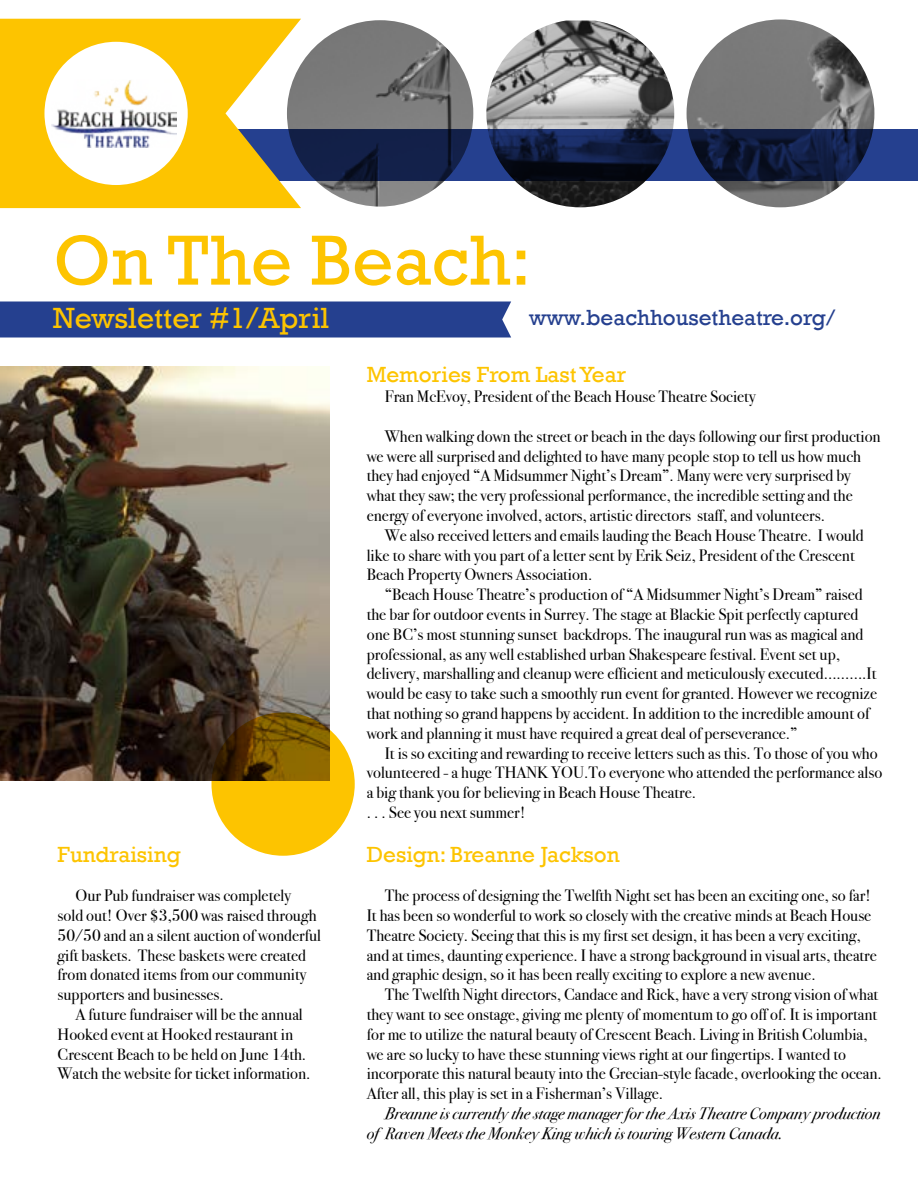
<style>
.page{position:relative;width:918px;height:1188px;background:#fff}
.page>*{position:absolute;margin:0;border:0;box-sizing:border-box;transform-origin:0 0}
.t1{font:72px "Rockwell";color:#fdc400}
.t2{font:30px "Rockwell";color:#fdc400}
.t3{font:22.5px "Rockwell";color:#fdc400}
.t4{font:22.5px "Rockwell";color:#25408f}
.t5{font:16.5px/19.8px "Bodoni Svty Two ITCTT Book";color:#000}
.t6{font:16.5px/19.8px "Bodoni Svty Two ITCTT Book Ita";color:#000}
</style>
<div class="page">
<div style="left:0;top:302px;width:511px;height:36px;background:#25408f"></div>
<img style="left:0;top:367px;width:329px;height:414px">
<img style="left:486px;top:21px;width:188px;height:186px">
<img style="left:687px;top:19px;width:187px;height:188px;border-radius:94px">
<img style="left:287px;top:20px;width:186px;height:187px;border-radius:93px">
<svg style="left:301px;top:129px;width:617px;height:51px;background:#14224e"></svg>
<svg style="left:0;top:19px;width:301px;height:189px;background:#efc123"></svg>
<div style="left:44px;top:42px;width:144px;height:143px;background:#fff;border-radius:50%"></div>
<img style="left:51px;top:79px;width:126px;height:69px">
<svg style="left:212px;top:712px;width:143px;height:144px;background:#bf9101"></svg>
<h1 class="t1" style="left:53px;top:219px;width:480px">On The Beach:</h1>
<h2 class="t2" style="left:53px;top:301px;width:278px">Newsletter #1/April</h2>
<h3 class="t3" style="left:367px;top:362px;width:261px">Memories From Last Year</h3>
<p class="t5" style="left:385px;top:385px;width:372px">Fran McEvoy, President of the Beach House Theatre Society</p>
<p class="t5" style="left:367px;top:425px;width:515px;text-indent:18px">When walking down the street or beach in the days following our first production we were all surprised and delighted to have many people stop to tell us how much they had enjoyed “A Midsummer Night’s Dream”. Many were very surprised by what they saw; the very professional performance, the incredible setting and the energy of everyone involved, actors, artistic directors staff, and volunteers.</p>
<p class="t5" style="left:367px;top:524px;width:499px;text-indent:18px">We also received letters and emails lauding the Beach House Theatre. I would like to share with you part of a letter sent by Erik Seiz, President of the Crescent<br>Beach Property Owners Association.</p>
<p class="t5" style="left:367px;top:583px;width:512px;text-indent:18px">“Beach House Theatre’s production of “A Midsummer Night’s Dream” raised the bar for outdoor events in Surrey. The stage at Blackie Spit perfectly captured one BC’s most stunning sunset backdrops. The inaugural run was as magical and professional, as any well established urban Shakespeare festival. Event set up, delivery, marshalling and cleanup were efficient and meticulously executed..........It would be easy to take such a smoothly run event for granted. However we recognize that nothing so grand happens by accident. In addition to the incredible amount of work and planning it must have required a great deal of perseverance.”</p>
<p class="t5" style="left:367px;top:741px;width:517px;text-indent:18px">It is so exciting and rewarding to receive letters such as this. To those of you who volunteered - a huge THANK YOU.To everyone who attended the performance also a big thank you for believing in Beach House Theatre.<br>. . . See you next summer!</p>
<h3 class="t3" style="left:58px;top:841px;width:125px">Fundraising</h3>
<p class="t5" style="left:58px;top:884px;width:265px;text-indent:18px">Our Pub fundraiser was completely<br>sold out! Over $3,500 was raised through 50/50 and an a silent auction of wonderful gift baskets. These baskets were created from donated items from our community supporters and businesses.</p>
<p class="t5" style="left:58px;top:1003px;width:254px;text-indent:18px">A future fundraiser will be the annual Hooked event at Hooked restaurant in Crescent Beach to be held on June 14th.<br>Watch the website for ticket information.</p>
<h3 class="t4" style="left:529px;top:305px;width:308px">www.beachhousetheatre.org/</h3>
<h3 class="t3" style="left:367px;top:841px;width:254px">Design: Breanne Jackson</h3>
<p class="t5" style="left:367px;top:884px;width:512px;text-indent:18px">The process of designing the Twelfth Night set has been an exciting one, so far!<br>It has been so wonderful to work so closely with the creative minds at Beach House Theatre Society. Seeing that this is my first set design, it has been a very exciting, and at times, daunting experience. I have a strong background in visual arts, theatre and graphic design, so it has been really exciting to explore a new avenue.</p>
<p class="t5" style="left:367px;top:983px;width:517px;text-indent:18px">The Twelfth Night directors, Candace and Rick, have a very strong vision of what they want to see onstage, giving me plenty of momentum to go off of. It is important for me to utilize the natural beauty of Crescent Beach. Living in British Columbia, we are so lucky to have these stunning views right at our fingertips. I wanted to incorporate this natural beauty into the Grecian-style facade, overlooking the ocean.<br>After all, this play is set in a Fisherman’s Village.</p>
<p class="t6" style="left:367px;top:1102px;width:515px;text-indent:18px">Breanne is currently the stage manager for the Axis Theatre Company production of Raven Meets the Monkey King which is touring Western Canada.</p>
</div>
